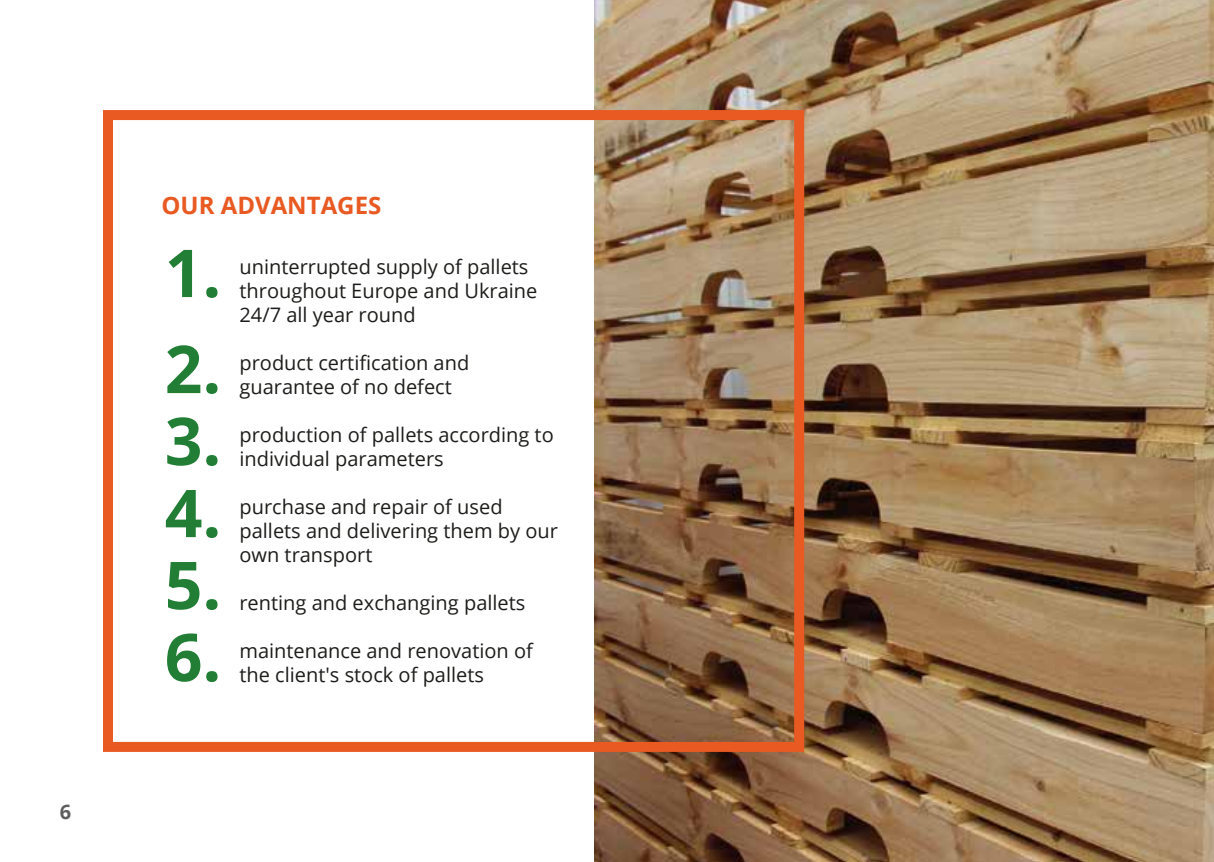
<style>
.page{position:relative;width:1214px;height:862px;background:#fff}
.page>*{position:absolute;margin:0;border:0;box-sizing:border-box;transform-origin:0 0}
.t1{font:700 24px "Open Sans";color:#e95922}
.t2{font:20px/24px "Open Sans";color:#1d1d1b}
.t3{font:700 20px "Open Sans";color:#5e5e5e}
</style>
<div class="page">
<img style="left:594px;top:0;width:619px;height:862px">
<div style="left:103px;top:110px;width:701px;height:642px;border:10px solid #e95922"></div>
<svg style="left:169px;top:250px;width:23px;height:47px"></svg>
<svg style="left:206px;top:287px;width:11px;height:11px"></svg>
<svg style="left:167px;top:345px;width:33px;height:48px"></svg>
<svg style="left:206px;top:383px;width:11px;height:11px"></svg>
<svg style="left:167px;top:417px;width:33px;height:49px"></svg>
<svg style="left:206px;top:455px;width:11px;height:11px"></svg>
<svg style="left:166px;top:490px;width:51px;height:48px"></svg>
<svg style="left:168px;top:562px;width:31px;height:48px"></svg>
<svg style="left:206px;top:599px;width:11px;height:11px"></svg>
<svg style="left:167px;top:633px;width:33px;height:49px"></svg>
<svg style="left:206px;top:671px;width:11px;height:11px"></svg>
<p class="t3" style="left:60px;top:797px;width:13px">6</p>
<p class="t1" style="left:161px;top:189px;width:221px">OUR ADVANTAGES</p>
<p class="t2" style="left:239px;top:254px;width:299px">uninterrupted supply of pallets throughout Europe and Ukraine<br>24/7 all year round</p>
<p class="t2" style="left:239px;top:350px;width:231px">product certification and guarantee of no defect</p>
<p class="t2" style="left:239px;top:422px;width:316px">production of pallets according to individual parameters</p>
<p class="t2" style="left:239px;top:494px;width:320px">purchase and repair of used pallets and delivering them by our own transport</p>
<p class="t2" style="left:239px;top:590px;width:287px">renting and exchanging pallets</p>
<p class="t2" style="left:239px;top:638px;width:295px">maintenance and renovation of the client's stock of pallets</p>
</div>
